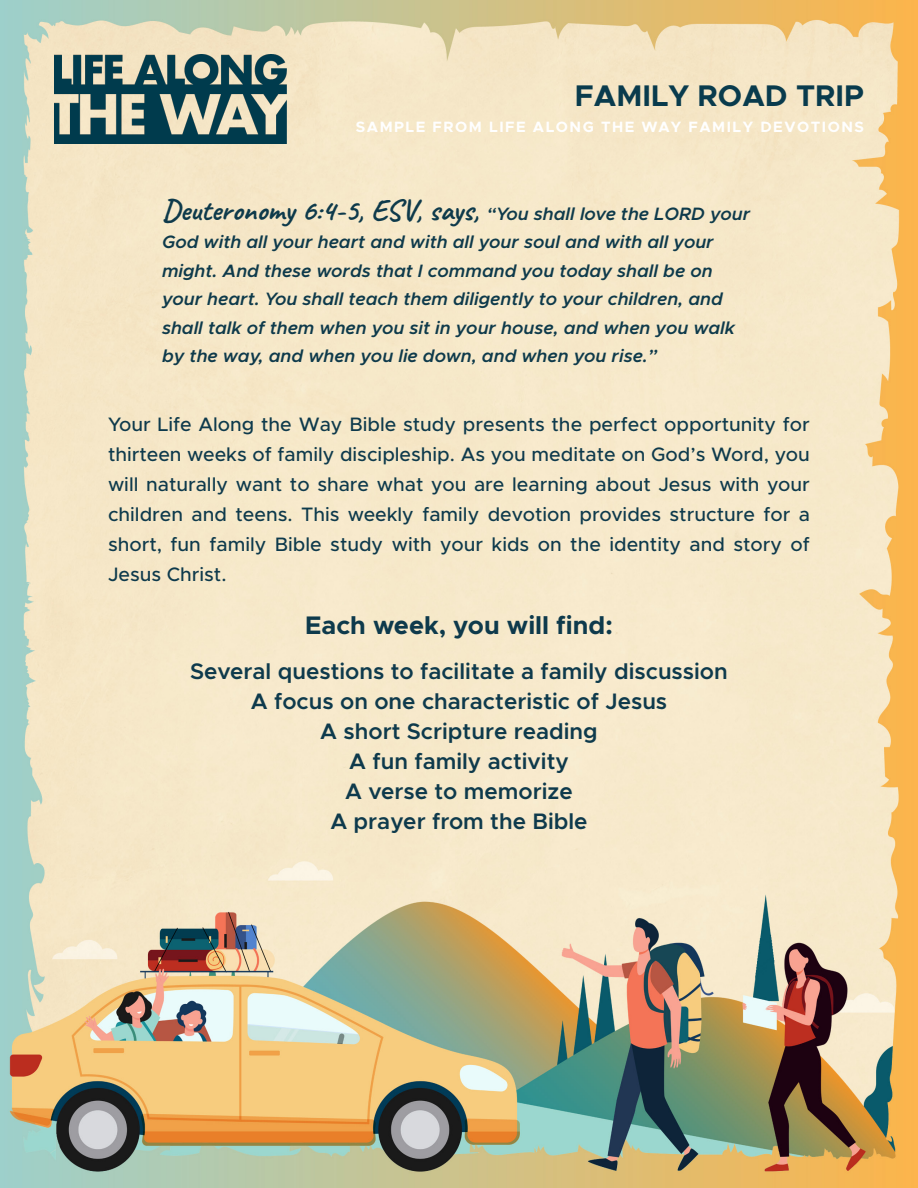
<style>
.page{position:relative;width:918px;height:1188px;background:#fff}
.page>*{position:absolute;margin:0;border:0;box-sizing:border-box;transform-origin:0 0}
.t1{font:700 30px "Caveat";color:#0e3a4b}
.t2{font:700 30px "Metropolis";color:#093b4d}
.t3{font:700 25.5px "Metropolis";color:#0e3a4c}
.t4{font:600 22.5px "Metropolis";color:#0e3a4c}
.t5{font:500 19.5px/30px "Metropolis";color:#0e3a4c;text-align:justify}
.t6{font:italic 600 18px/28.5px "Metropolis";color:#0e3a4b}
.t7{font:700 15px "Metropolis";letter-spacing:.1em;color:#fff}
.s1{font-family:"Metropolis";font-weight:600;font-style:italic;font-size:18px}
</style>
<div class="page">
<img style="left:0;top:0;width:918px;height:1188px">
<img style="left:54px;top:54px;width:232px;height:90px">
<p class="t2" style="left:575px;top:76px;width:291px">FAMILY ROAD TRIP</p>
<p class="t7" style="left:356px;top:117px;width:510px">SAMPLE FROM LIFE ALONG THE WAY FAMILY DEVOTIONS</p>
<p class="t1" style="left:162px;top:191px;width:590px">Deuteronomy 6:4-5, ESV, says, <span class="s1">“You shall love the LORD your</span></p>
<p class="t6" style="left:162px;top:228px;width:575px">God with all your heart and with all your soul and with all your might. And these words that I command you today shall be on your heart. You shall teach them diligently to your children, and shall talk of them when you sit in your house, and when you walk by the way, and when you lie down, and when you rise.”</p>
<p class="t5" style="left:108px;top:409px;width:704px">Your Life Along the Way Bible study presents the perfect opportunity for thirteen weeks of family discipleship. As you meditate on God’s Word, you will naturally want to share what you are learning about Jesus with your children and teens. This weekly family devotion provides structure for a short, fun family Bible study with your kids on the identity and story of Jesus Christ.</p>
<p class="t3" style="left:305px;top:609px;width:309px">Each week, you will find:</p>
<p class="t4" style="left:190px;top:657px;width:539px">Several questions to facilitate a family discussion</p>
<p class="t4" style="left:251px;top:687px;width:418px">A focus on one characteristic of Jesus</p>
<p class="t4" style="left:320px;top:717px;width:279px">A short Scripture reading</p>
<p class="t4" style="left:349px;top:747px;width:221px">A fun family activity</p>
<p class="t4" style="left:345px;top:777px;width:229px">A verse to memorize</p>
<p class="t4" style="left:330px;top:807px;width:259px">A prayer from the Bible</p>
</div>
